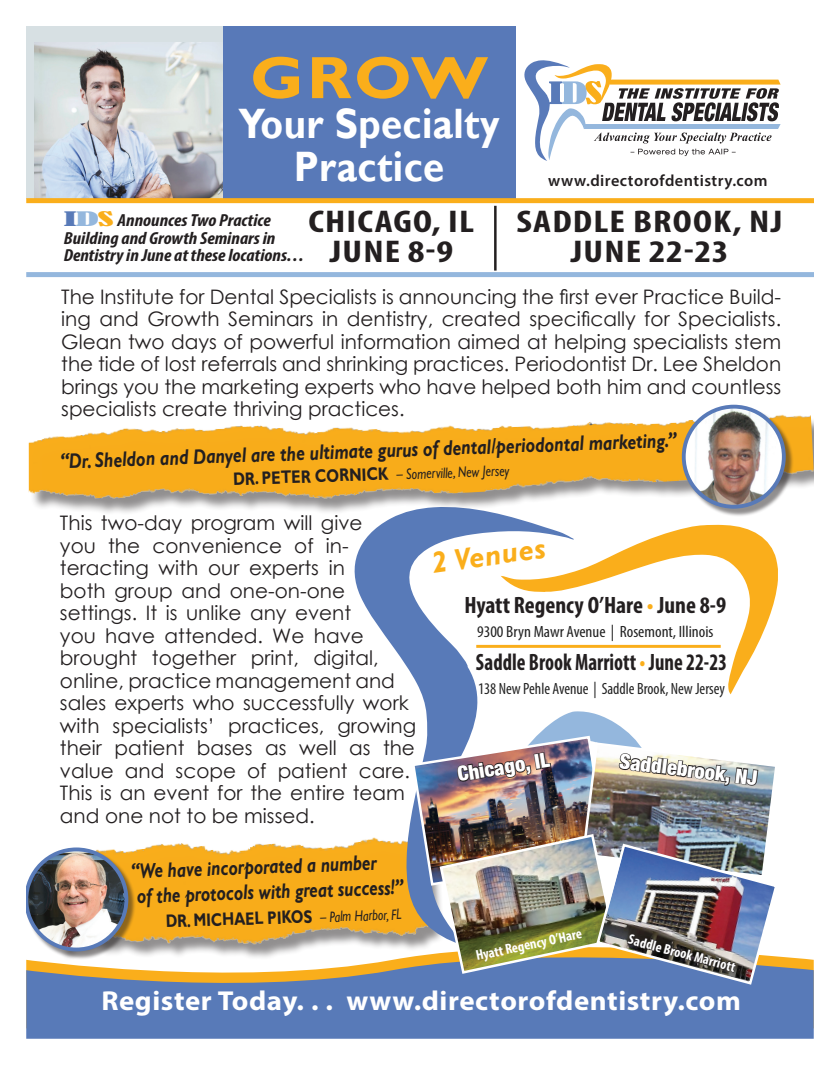
<style>
.page{position:relative;width:840px;height:1065px;background:#fff}
.page>*{position:absolute;margin:0;border:0;box-sizing:border-box;transform-origin:0 0}
.t1{font:700 60px "Gill Sans";color:#faae1b;scale:1.1 1}
.t2{font:700 42.5px/42.5px "Gill Sans";letter-spacing:.01em;color:#fff;text-align:center;scale:.9 1}
.t3{font:700 condensed 31.5px "Myriad Pro";letter-spacing:.03em;color:#231f20;scale:1.25 1}
.t4{font:italic 700 29.62px "Gill Sans";color:#faae1b}
.t5{font:700 27.5px "Myriad Pro";letter-spacing:.02em;color:#fff;scale:1.05 1}
.t6{font:700 condensed 23.75px "Myriad Pro";color:#231f20;scale:.88 1}
.t7{font:700 condensed 23.75px "Myriad Pro";color:#231f20}
.t8{font:italic 700 21px "Gill Sans";color:#231f20;scale:.82 1}
.t9{font:italic 700 21px "Gill Sans";color:#231f20;scale:.8 1}
.t10{font:900 condensed 20.5px "Helvetica Neue LT Pro";color:#fff}
.t11{font:20px/22.5px "Century Gothic";color:#231f20}
.t12{font:700 18px "Gill Sans";color:#231f20;scale:.8 1}
.t13{font:italic 700 condensed 17.5px "Myriad Pro";color:#231f20;scale:1.1 1}
.t14{font:condensed 16.38px "Myriad Pro";color:#222}
.t15{font:condensed 16.38px "Myriad Pro";color:#222;scale:1.05 1}
.t16{font:600 16.25px "Myriad Pro";letter-spacing:.03em;color:#231f20}
.t17{font:italic 15px "Gill Sans";color:#231f20;scale:.82 1}
.t18{font:700 condensed 14.38px "Myriad Pro";color:#fff}
.s1{font-family:"Bernard";font-weight:400;font-style:normal;font-size:18.75px;color:#587ab8}
.s2{font-family:"Bernard";font-weight:400;font-style:normal;font-size:18.75px;color:#94b7dd}
.s3{font-family:"Bernard";font-weight:400;font-style:normal;font-size:18.75px;color:#faae1b}
.s4{font-weight:700;font-style:normal;font-size:18px}
.s5{font-weight:400;font-style:italic;font-size:15px}
.s6{color:#faae1b}
</style>
<div class="page">
<img style="left:136px;top:843px;width:211px;height:88px">
<svg style="left:136px;top:931px;width:211px;height:10px;background:#d2a551"></svg>
<svg style="left:26px;top:941px;width:788px;height:98px;background:#7a8fb4"></svg>
<svg style="left:347px;top:517px;width:191px;height:429px"></svg>
<svg style="left:471px;top:711px;width:159px;height:23px"></svg>
<svg style="left:501px;top:525px;width:277px;height:169px"></svg>
<hr style="left:476px;top:645px;width:245px;height:3px;background:#faae1b">
<div style="left:26px;top:26px;width:241px;height:173px;background:#d7e0e3"></div>
<img style="left:35px;top:42px;width:189px;height:156px">
<svg style="left:524px;top:60px;width:257px;height:101px"></svg>
<div style="left:224px;top:26px;width:292px;height:173px;background:#5879b8"></div>
<img style="left:29px;top:404px;width:785px;height:113px">
<div style="left:26px;top:198px;width:788px;height:5px;background:#faae1b"></div>
<div style="left:26px;top:272px;width:788px;height:5px;background:#94b7dd"></div>
<div style="left:683px;top:406px;width:111px;height:111px;background:#231f20;opacity:.5"></div>
<img style="left:684px;top:408px;width:95px;height:99px">
<div style="left:682px;top:405px;width:104px;height:104px;border:4px solid #587ab8;border-radius:50%"></div>
<img style="left:410px;top:734px;width:369px;height:252px">
<hr style="left:494px;top:206px;width:3px;height:65px;background:#231f20">
<div style="left:26px;top:849px;width:110px;height:110px;background:#231f20;opacity:.5"></div>
<img style="left:26px;top:847px;width:102px;height:104px">
<p class="t1" style="left:250px;top:42px;width:218px">GROW</p>
<p class="t2" style="left:239px;top:104px;width:292px">Your Specialty<br>Practice</p>
<p class="t3" style="left:308px;top:202px;width:134px">CHICAGO, IL</p>
<p class="t3" style="left:330px;top:232px;width:100px">JUNE 8-9</p>
<p class="t13" style="left:64px;top:210px;width:190px"><span class="s1">I</span><span class="s2">D</span><span class="s3">S</span> Announces Two Practice</p>
<p class="t13" style="left:64px;top:227px;width:194px">Building and Growth Seminars in</p>
<p class="t13" style="left:64px;top:245px;width:219px">Dentistry in June at these locations...</p>
<p class="t16" style="left:548px;top:170px;width:221px">www.directorofdentistry.com</p>
<p class="t3" style="left:517px;top:202px;width:214px">SADDLE BROOK, NJ</p>
<p class="t3" style="left:571px;top:232px;width:128px">JUNE 22-23</p>
<p class="t11" style="left:61px;top:285px;width:722px;text-align:justify">The Institute for Dental Specialists is announcing the first ever Practice Build&shy;ing and Growth Seminars in dentistry, created specifically for Specialists.<br>Glean two days of powerful information aimed at helping specialists stem the tide of lost referrals and shrinking practices. Periodontist Dr. Lee Sheldon brings you the marketing experts who have helped both him and countless specialists create thriving practices.</p>
<p class="t8" style="left:60px;top:449px;width:753px;rotate:-2deg">“Dr. Sheldon and Danyel are the ultimate gurus of dental/periodontal marketing.”</p>
<p class="t17" style="left:233px;top:471px;width:338px;rotate:-2deg"><span class="s4">DR. PETER CORNICK</span> – Somerville, New Jersey</p>
<p class="t11" style="left:60px;top:512px;width:358px">This two-day program will give<br>you the convenience of in&shy;teracting with our experts in<br>both group and one-on-one settings. It is unlike any event<br>you have attended. We have brought together print, digital, online, practice management and sales experts who successfully work with specialists’ practices, growing their patient bases as well as the value and scope of patient care.<br>This is an event for the entire team and one not to be missed.</p>
<p class="t9" style="left:131px;top:859px;width:308px;rotate:-2deg">“We have incorporated a number</p>
<p class="t9" style="left:137px;top:884px;width:334px;rotate:-2deg">of the protocols with great success!”</p>
<p class="t12" style="left:165px;top:911px;width:296px;rotate:-2deg">DR. MICHAEL PIKOS <span class="s5">– Palm Harbor, FL</span></p>
<p class="t4" style="left:429px;top:546px;width:116px;rotate:-8deg">2 Venues</p>
<p class="t7" style="left:464px;top:590px;width:263px">Hyatt Regency O’Hare <span class="s6">•</span> June 8-9</p>
<p class="t15" style="left:477px;top:621px;width:226px">9300 Bryn Mawr Avenue | Rosemont, Illinois</p>
<p class="t6" style="left:476px;top:648px;width:287px">Saddle Brook Marriott <span class="s6">•</span> June 22-23</p>
<p class="t14" style="left:478px;top:679px;width:249px">138 New Pehle Avenue | Saddle Brook, New Jersey</p>
<p class="t10" style="left:456px;top:762px;width:94px;rotate:-9deg">Chicago, IL</p>
<p class="t10" style="left:621px;top:749px;width:140px;rotate:7deg">Saddlebrook, NJ</p>
<p class="t18" style="left:474px;top:947px;width:110px;rotate:-12deg">Hyatt Regency O’Hare</p>
<p class="t18" style="left:631px;top:930px;width:112px;rotate:15deg">Saddle Brook Marriott</p>
<p class="t5" style="left:101px;top:983px;width:611px">Register Today. . . www.directorofdentistry.com</p>
</div>
